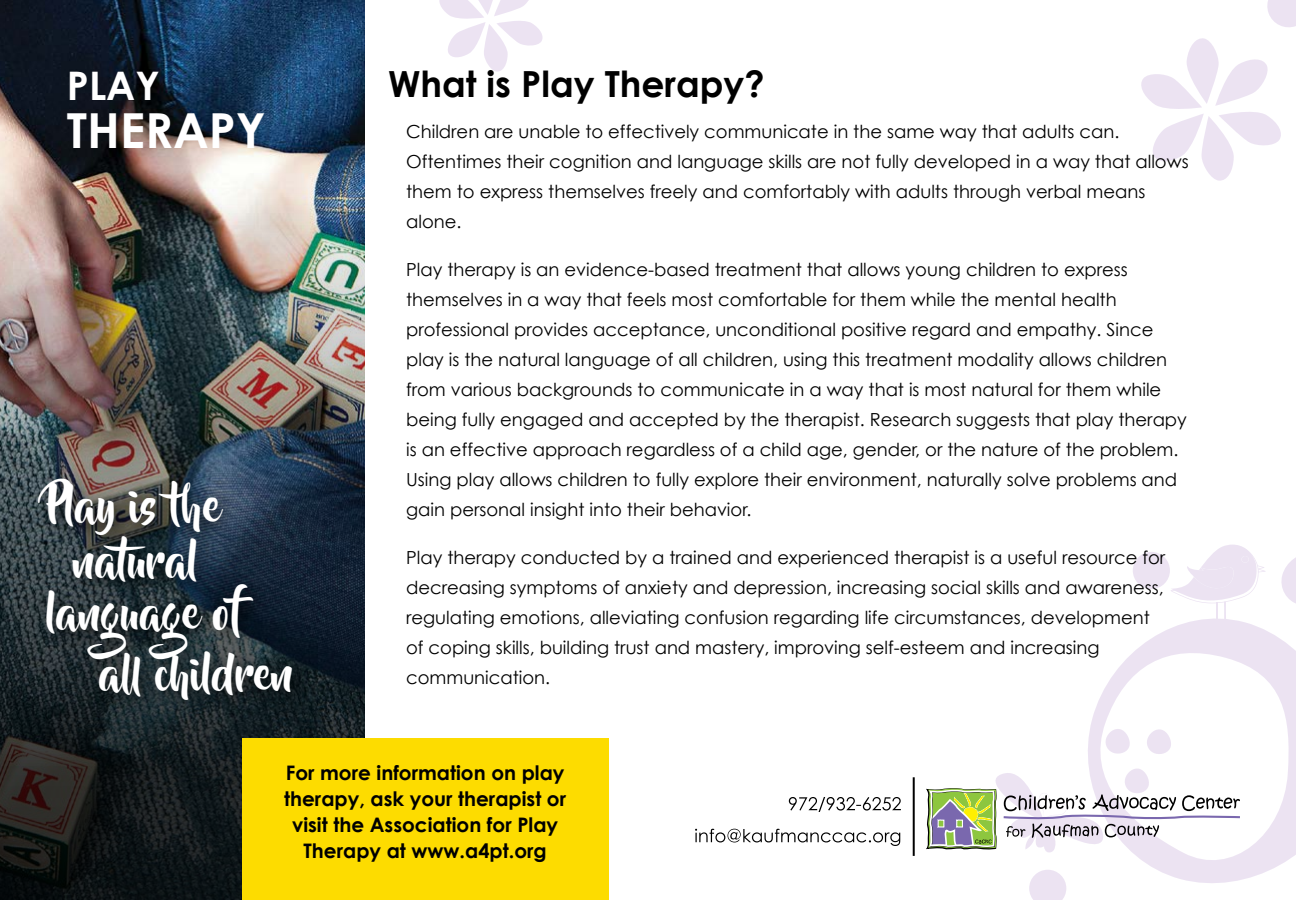
<style>
.page{position:relative;width:1296px;height:900px;background:#fff}
.page>*{position:absolute;margin:0;border:0;box-sizing:border-box;transform-origin:0 0}
.t1{font:700 48.2px "Century Gothic";color:#fff}
.decorative{font:45px/51.6px "Beyond The Mountains";color:#fff;text-align:center}
.t2{font:700 39.4px "Century Gothic";color:#fff}
.t3{font:700 36px "Century Gothic";color:#000}
.t4{font:700 20px/26px "Century Gothic";color:#000;text-align:center}
.t5{font:18px/30px "Century Gothic";color:#000}
</style>
<div class="page">
<img style="left:0;top:0;width:364px;height:175px">
<img style="left:0;top:175px;width:364px;height:725px">
<svg style="left:1267px;top:0;width:29px;height:27px"></svg>
<svg style="left:1141px;top:38px;width:140px;height:143px"></svg>
<svg style="left:1281px;top:557px;width:15px;height:46px"></svg>
<svg style="left:1088px;top:622px;width:208px;height:258px"></svg>
<svg style="left:1146px;top:728px;width:26px;height:27px"></svg>
<svg style="left:1104px;top:728px;width:27px;height:27px"></svg>
<div style="left:1133px;top:552px;width:37px;height:37px;background:#ece3f2;border-radius:50%"></div>
<svg style="left:1171px;top:545px;width:95px;height:77px"></svg>
<svg style="left:439px;top:0;width:104px;height:72px"></svg>
<div style="left:27px;top:468px;width:286px;height:253px;background:#000;opacity:.73"></div>
<hr style="left:913px;top:777px;width:2px;height:79px;background:#000">
<svg style="left:926px;top:767px;width:314px;height:133px"></svg>
<svg style="left:695px;top:829px;width:205px;height:17px"></svg>
<svg style="left:789px;top:797px;width:112px;height:15px"></svg>
<div style="left:242px;top:738px;width:366px;height:162px;background:#fddc00"></div>
<p class="t2" style="left:67px;top:61px;width:94px">PLAY</p>
<p class="t1" style="left:67px;top:100px;width:200px">THERAPY</p>
<p class="decorative" style="left:46px;top:482px;width:175px">Play is the</p>
<p class="decorative" style="left:46px;top:537px;width:203px">natural language of</p>
<p class="decorative" style="left:99px;top:649px;width:196px">all children</p>
<p class="t3" style="left:388px;top:61px;width:378px">What is Play Therapy?</p>
<p class="t5" style="left:406px;top:117px;width:784px">Children are unable to effectively communicate in the same way that adults can.<br>Oftentimes their cognition and language skills are not fully developed in a way that allows them to express themselves freely and comfortably with adults through verbal means alone.</p>
<p class="t5" style="left:406px;top:255px;width:782px">Play therapy is an evidence-based treatment that allows young children to express themselves in a way that feels most comfortable for them while the mental health professional provides acceptance, unconditional positive regard and empathy. Since play is the natural language of all children, using this treatment modality allows children from various backgrounds to communicate in a way that is most natural for them while being fully engaged and accepted by the therapist. Research suggests that play therapy is an effective approach regardless of a child age, gender, or the nature of the problem.<br>Using play allows children to fully explore their environment, naturally solve problems and gain personal insight into their behavior.</p>
<p class="t5" style="left:406px;top:543px;width:761px">Play therapy conducted by a trained and experienced therapist is a useful resource for decreasing symptoms of anxiety and depression, increasing social skills and awareness, regulating emotions, alleviating confusion regarding life circumstances, development of coping skills, building trust and mastery, improving self-esteem and increasing communication.</p>
<p class="t4" style="left:284px;top:759px;width:283px">For more information on play therapy, ask your therapist or visit the Association for Play<br>Therapy at www.a4pt.org</p>
</div>
